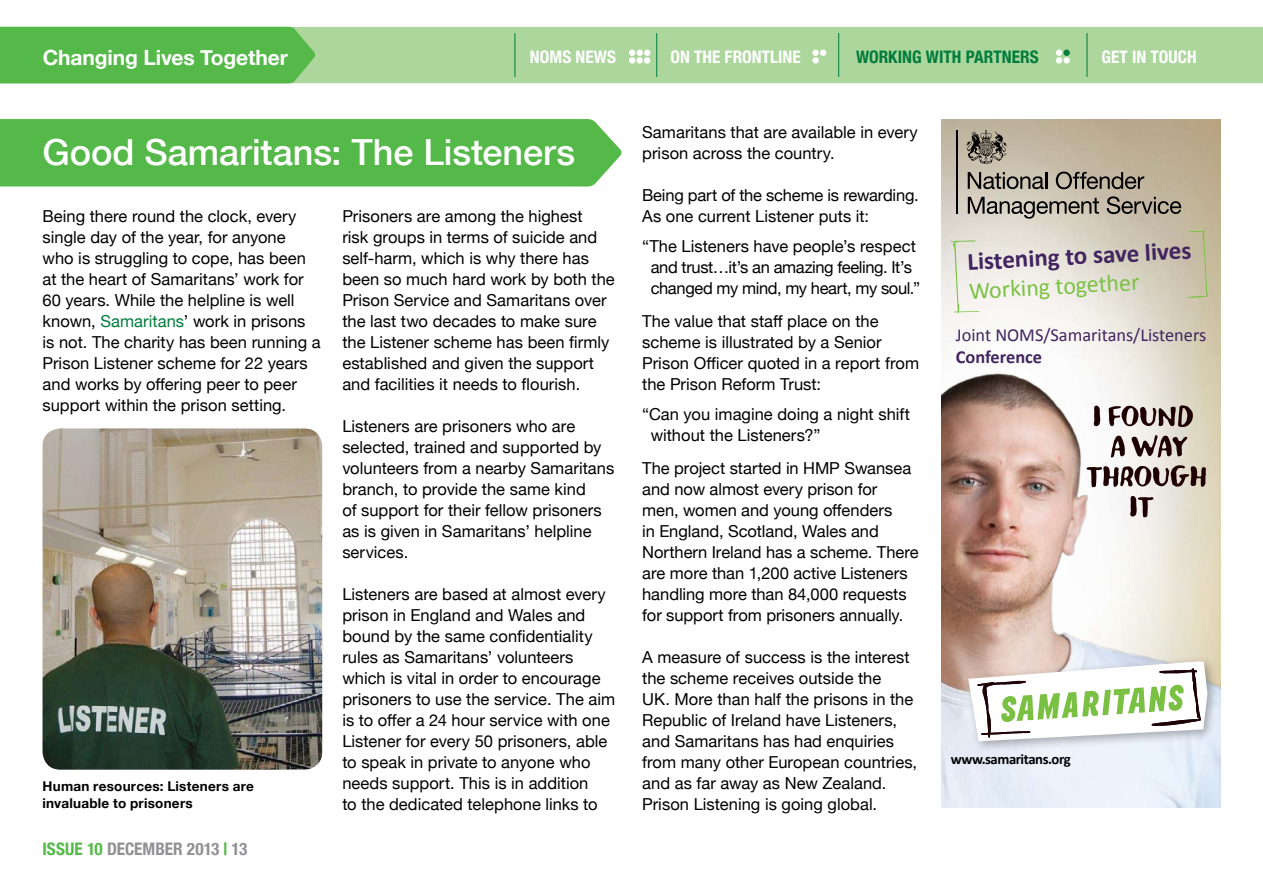
<style>
.page{position:relative;width:1263px;height:893px;background:#fff}
.page>*{position:absolute;margin:0;border:0;box-sizing:border-box;transform-origin:0 0}
.t1{font:500 36px "Helvetica Neue";color:#fff}
.t2{font:700 25.05px "Calibri";color:#412460}
.t3{font:23.85px "Calibri";color:#7ac143}
.t4{font:700 21px "Helvetica Neue";letter-spacing:-.005em;color:#fff}
.t5{font:18.3px/22px "Calibri";color:#412460}
.t6{font:700 condensed 17.25px "Helvetica Neue";color:#fff}
.t7{font:700 condensed 17.25px "Helvetica Neue";color:#919195}
.t8{font:700 condensed 17.25px "Helvetica Neue";color:#007c3d}
.Body{font:16.5px/21px "Helvetica Neue";color:#000}
.Body-2{font:16.5px/21px "Helvetica Neue";letter-spacing:-.02em;color:#000;text-align:center}
.t9{font:700 14.7px "Calibri";letter-spacing:-.03em;color:#000}
.Pull_Out{font:700 13.5px/16.2px "Helvetica Neue";letter-spacing:.02em;color:#000}
.s1{color:#007c3d}
.s2{color:#54b948}
.s3{font-weight:700}
</style>
<div class="page">
<div style="left:0;top:119px;width:622px;height:68px;background:#54b948"></div>
<div style="left:315px;top:27px;width:948px;height:56px;background:#acd69c"></div>
<hr style="left:514px;top:33px;width:1px;height:44px;background:#007c3d">
<hr style="left:838px;top:33px;width:1px;height:44px;background:#007c3d">
<hr style="left:656px;top:33px;width:1px;height:44px;background:#007c3d">
<hr style="left:1087px;top:33px;width:1px;height:44px;background:#007c3d">
<div style="left:0;top:27px;width:315px;height:56px;background:#54b948"></div>
<img style="left:942px;top:119px;width:278px;height:225px">
<img style="left:942px;top:344px;width:278px;height:464px">
<img style="left:959px;top:652px;width:261px;height:104px">
<svg style="left:968px;top:661px;width:239px;height:80px"></svg>
<svg style="left:1130px;top:496px;width:23px;height:21px"></svg>
<svg style="left:1086px;top:465px;width:120px;height:22px"></svg>
<svg style="left:1111px;top:435px;width:76px;height:22px"></svg>
<svg style="left:1094px;top:405px;width:99px;height:22px"></svg>
<svg style="left:1187px;top:230px;width:21px;height:68px"></svg>
<svg style="left:950px;top:240px;width:29px;height:73px"></svg>
<hr style="left:956px;top:130px;width:2px;height:84px;background:#000">
<svg style="left:968px;top:172px;width:79px;height:17px"></svg>
<svg style="left:1056px;top:172px;width:88px;height:17px"></svg>
<svg style="left:968px;top:197px;width:131px;height:22px"></svg>
<svg style="left:1107px;top:196px;width:74px;height:18px"></svg>
<svg style="left:966px;top:130px;width:41px;height:34px"></svg>
<img style="left:43px;top:428px;width:279px;height:342px">
<svg style="left:820px;top:50px;width:6px;height:6px"></svg>
<div style="left:636px;top:50px;width:7px;height:6px;background:#fff;border-radius:50%"></div>
<div style="left:812px;top:50px;width:7px;height:6px;background:#fff;border-radius:50%"></div>
<svg style="left:629px;top:50px;width:6px;height:6px"></svg>
<div style="left:812px;top:57px;width:7px;height:7px;background:#fff;border-radius:50%"></div>
<div style="left:629px;top:57px;width:6px;height:7px;background:#fff;border-radius:50%"></div>
<div style="left:1063px;top:50px;width:7px;height:6px;background:#007c3d;border-radius:50%"></div>
<svg style="left:1056px;top:50px;width:6px;height:6px"></svg>
<div style="left:1056px;top:57px;width:6px;height:7px;background:#fff;border-radius:50%"></div>
<svg style="left:644px;top:50px;width:6px;height:6px"></svg>
<div style="left:636px;top:57px;width:7px;height:7px;background:#fff;border-radius:50%"></div>
<div style="left:644px;top:57px;width:6px;height:7px;background:#fff;border-radius:50%"></div>
<div style="left:1063px;top:57px;width:7px;height:7px;background:#fff;border-radius:50%"></div>
<p class="t4" style="left:43px;top:39px;width:247px">Changing Lives Together</p>
<p class="t6" style="left:530px;top:43px;width:88px">NOMS NEWS</p>
<p class="t6" style="left:670px;top:43px;width:132px">ON THE FRONTLINE</p>
<p class="t8" style="left:856px;top:43px;width:184px">WORKING WITH PARTNERS</p>
<p class="t6" style="left:1101px;top:43px;width:97px">GET IN TOUCH</p>
<p class="t1" style="left:43px;top:123px;width:534px">Good Samaritans: The Listeners</p>
<p class="Body" style="left:43px;top:204px;width:280px">Being there round the clock, every single day of the year, for anyone who is struggling to cope, has been at the heart of Samaritans’ work for 60 years. While the helpline is well known, <span class="s1">Samaritans</span>’ work in prisons is not. The charity has been running a Prison Listener scheme for 22 years and works by offering peer to peer support within the prison setting.</p>
<p class="Body" style="left:342px;top:204px;width:274px">Prisoners are among the highest<br>risk groups in terms of suicide and self-harm, which is why there has been so much hard work by both the Prison Service and Samaritans over the last two decades to make sure the Listener scheme has been firmly established and given the support and facilities it needs to flourish.</p>
<p class="Body" style="left:342px;top:415px;width:274px">Listeners are prisoners who are selected, trained and supported by volunteers from a nearby Samaritans branch, to provide the same kind<br>of support for their fellow prisoners as is given in Samaritans’ helpline services.</p>
<p class="Body" style="left:342px;top:583px;width:274px">Listeners are based at almost every prison in England and Wales and bound by the same confidentiality rules as Samaritans’ volunteers which is vital in order to encourage prisoners to use the service. The aim is to offer a 24 hour service with one Listener for every 50 prisoners, able to speak in private to anyone who needs support. This is in addition<br>to the dedicated telephone links to</p>
<p class="Pull_Out" style="left:43px;top:778px;width:213px">Human resources: Listeners are invaluable to prisoners</p>
<p class="t7" style="left:43px;top:835px;width:206px"><span class="s2">ISSUE 10</span> DECEMBER 2013 <span class="s2">|</span> 13</p>
<p class="Body" style="left:642px;top:121px;width:277px">Samaritans that are available in every prison across the country.</p>
<p class="Body" style="left:642px;top:184px;width:278px">Being part of the scheme is rewarding.<br>As one current Listener puts it:</p>
<p class="Body-2" style="left:642px;top:234px;width:279px">“The Listeners have people’s respect and trust…it’s an amazing feeling. It’s changed my mind, my heart, my soul.”</p>
<p class="Body" style="left:642px;top:310px;width:278px">The value that staff place on the scheme is illustrated by a Senior<br>Prison Officer quoted in a report from the Prison Reform Trust:</p>
<p class="Body" style="left:651px;top:402px;width:261px;text-indent:-8px">“Can you imagine doing a night shift without the Listeners?”</p>
<p class="Body" style="left:642px;top:457px;width:278px">The project started in HMP Swansea and now almost every prison for<br>men, women and young offenders<br>in England, Scotland, Wales and Northern Ireland has a scheme. There are more than 1,200 active Listeners handling more than 84,000 requests for support from prisoners annually.</p>
<p class="Body" style="left:642px;top:646px;width:277px">A measure of success is the interest the scheme receives outside the<br>UK. More than half the prisons in the Republic of Ireland have Listeners, and Samaritans has had enquiries from many other European countries, and as far away as New Zealand.<br>Prison Listening is going global.</p>
<p class="t2" style="left:966px;top:246px;width:226px;rotate:-3deg">Listening to save lives</p>
<p class="t3" style="left:968px;top:276px;width:172px;rotate:-3deg">Working together</p>
<p class="t5" style="left:956px;top:323px;width:252px">Joint NOMS/Samaritans/Listeners<br><span class="s3">Conference</span></p>
<p class="t9" style="left:951px;top:749px;width:121px">www.samaritans.org</p>
</div>
